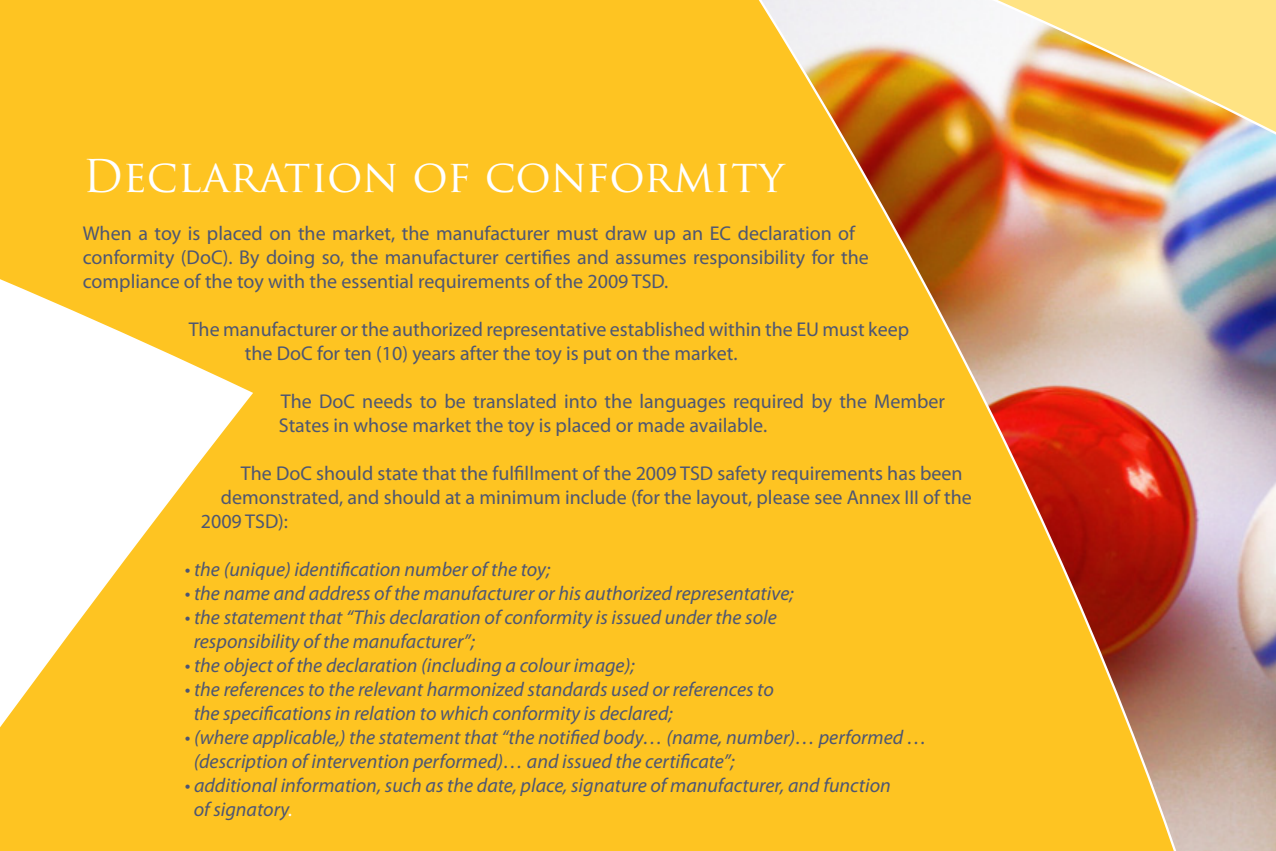
<style>
.page{position:relative;width:1276px;height:851px;background:#fff}
.page>*{position:absolute;margin:0;border:0;box-sizing:border-box;transform-origin:0 0}
.t1{font:44px "Trajan Pro";color:#fff}
.t2{font:italic 20px/24px "Myriad Pro";color:#4d5673}
.t3{font:20px/24px "Myriad Pro";color:#4d5673}
.s1{color:#fff}
</style>
<div class="page">
<img style="left:0;top:0;width:1276px;height:850px">
<p class="t1" style="left:83px;top:148px;width:703px">Declaration of conformity</p>
<p class="t3" style="left:83px;top:221px;width:787px">When a toy is placed on the market, the manufacturer must draw up an EC declaration of conformity (DoC). By doing so, the manufacturer certifies and assumes responsibility for the compliance of the toy with the essential requirements of the 2009 TSD.</p>
<p class="t3" style="left:245px;top:317px;width:666px;text-indent:-56px">The manufacturer or the authorized representative established within the EU must keep the DoC for ten (10) years after the toy is put on the market.</p>
<p class="t3" style="left:279px;top:389px;width:668px">The DoC needs to be translated into the languages required by the Member<br>States in whose market the toy is placed or made available.</p>
<p class="t3" style="left:241px;top:461px;width:723px">The DoC should state that the fulfillment of the 2009 TSD safety requirements has been</p>
<p class="t3" style="left:221px;top:485px;width:752px">demonstrated, and should at a minimum include (for the layout, please see Annex III of the</p>
<p class="t3" style="left:201px;top:509px;width:89px">2009 TSD):</p>
<p class="t2" style="left:185px;top:557px;width:367px">• the (unique) identification number of the toy;</p>
<p class="t2" style="left:185px;top:581px;width:610px">• the name and address of the manufacturer or his authorized representative;</p>
<p class="t2" style="left:194px;top:605px;width:584px;text-indent:-9px">• the statement that “This declaration of conformity is issued under the sole responsibility of the manufacturer”;</p>
<p class="t2" style="left:185px;top:653px;width:451px">• the object of the declaration (including a colour image);</p>
<p class="t2" style="left:194px;top:677px;width:582px;text-indent:-9px">• the references to the relevant harmonized standards used or references to the specifications in relation to which conformity is declared;</p>
<p class="t2" style="left:194px;top:725px;width:735px;text-indent:-9px">• (where applicable,) the statement that “the notified body… (name, number)… performed … (description of intervention performed)… and issued the certificate”;</p>
<p class="t2" style="left:194px;top:773px;width:698px;text-indent:-9px">• additional information, such as the date, place, signature of manufacturer, and function of signatory<span class="s1">.</span></p>
</div>
